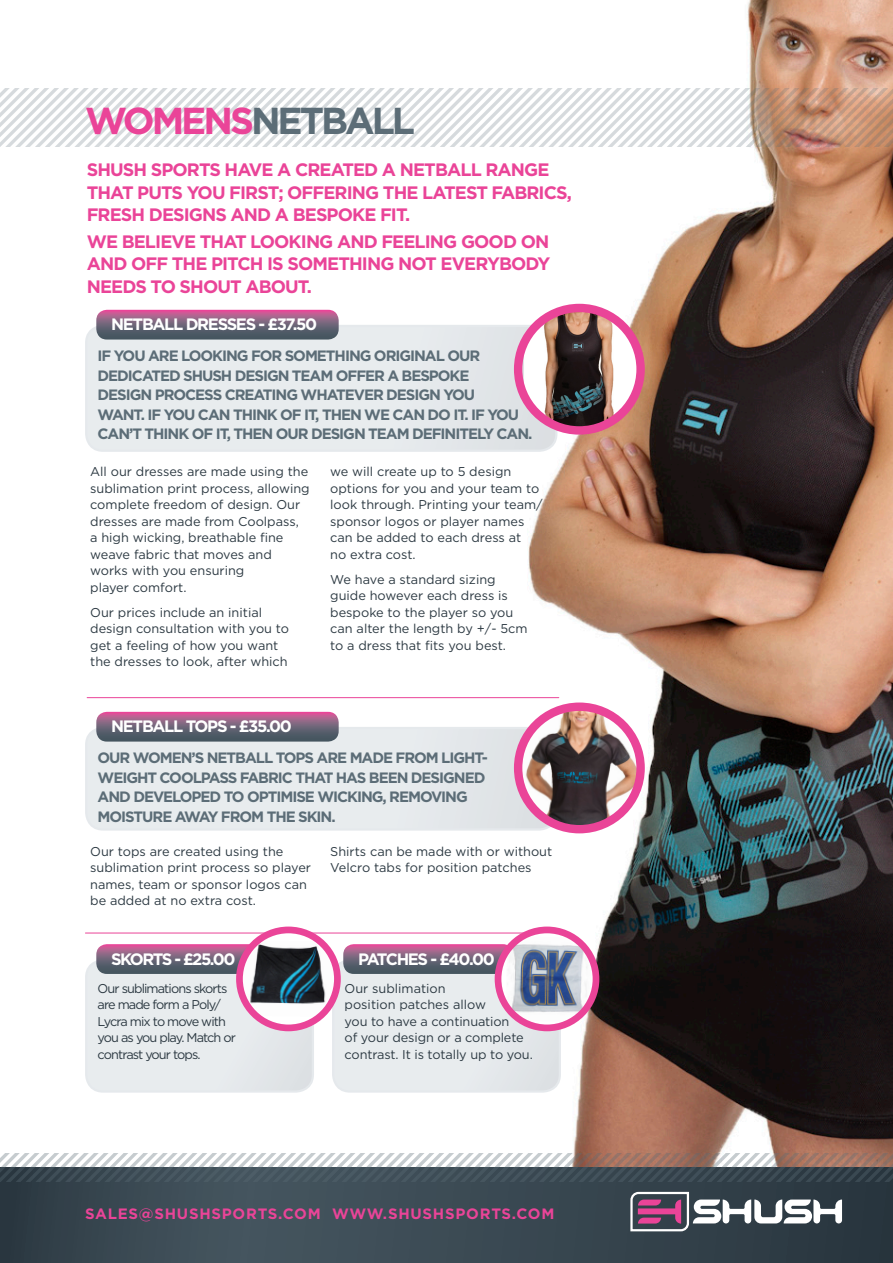
<style>
.page{position:relative;width:893px;height:1263px;background:#fff}
.page>*{position:absolute;margin:0;border:0;box-sizing:border-box;transform-origin:0 0}
.t1{font:700 37.5px "Gotham HTF";letter-spacing:-.08em;color:#5c6d77}
.t2{font:700 18px/22.5px "Gotham HTF";letter-spacing:-.05em;color:#ea4498}
.t3{font:700 16.5px "Gotham HTF";letter-spacing:-.08em;color:#fff}
.t4{font:700 15px/19.5px "Gotham HTF";letter-spacing:-.07em;color:#5c6d77}
.t5{font:700 15px "Gotham HTF";letter-spacing:.05em;color:#ea4498}
.t6{font:12.75px/16.5px "Gotham HTF";color:#2c3942}
.t7{font:12.75px/16.5px "Gotham HTF";letter-spacing:-.07em;color:#2c3942}
.s1{color:#ea4498}
</style>
<div class="page">
<img style="left:514px;top:0;width:379px;height:1154px">
<svg style="left:0;top:89px;width:893px;height:57px"></svg>
<svg style="left:0;top:1181px;width:893px;height:82px;background:#384750"></svg>
<svg style="left:0;top:1154px;width:893px;height:27px"></svg>
<div style="left:86px;top:326px;width:470px;height:125px;background:#e8ecee;border-radius:17px"></div>
<div style="left:85px;top:325px;width:472px;height:127px;border:2px solid #dbe0e5;border-radius:17px"></div>
<svg style="left:96px;top:310px;width:243px;height:30px;background:#7f627d"></svg>
<svg style="left:629px;top:1191px;width:213px;height:41px"></svg>
<div style="left:86px;top:728px;width:470px;height:101px;background:#e8ecee;border-radius:17px"></div>
<div style="left:85px;top:727px;width:472px;height:104px;border:2px solid #dbe0e5;border-radius:17px"></div>
<svg style="left:96px;top:712px;width:243px;height:30px;background:#7f627d"></svg>
<div style="left:86px;top:960px;width:227px;height:131px;background:#e8ecee;border-radius:17px"></div>
<div style="left:85px;top:959px;width:229px;height:134px;border:2px solid #dbe0e5;border-radius:17px"></div>
<svg style="left:96px;top:944px;width:143px;height:30px;background:#7f617c"></svg>
<hr style="left:85px;top:933px;width:472px;height:1px;background:#ea4498">
<hr style="left:87px;top:697px;width:472px;height:1px;background:#ea4498">
<img style="left:518px;top:707px;width:123px;height:122px;border-radius:61px">
<div style="left:514px;top:702px;width:131px;height:131px;border:8px solid #ea4498;border-radius:50%"></div>
<img style="left:524px;top:308px;width:116px;height:122px">
<div style="left:514px;top:304px;width:131px;height:131px;border:8px solid #ea4498;border-radius:50%"></div>
<div style="left:333px;top:960px;width:227px;height:131px;background:#e8ecee;border-radius:17px"></div>
<div style="left:332px;top:959px;width:229px;height:134px;border:2px solid #dbe0e5;border-radius:17px"></div>
<svg style="left:343px;top:944px;width:163px;height:30px;background:#81617d"></svg>
<svg style="left:239px;top:930px;width:98px;height:98px"></svg>
<img style="left:239px;top:940px;width:98px;height:77px">
<div style="left:236px;top:926px;width:105px;height:105px;border:7px solid #ea4498;border-radius:50%"></div>
<svg style="left:498px;top:930px;width:98px;height:98px"></svg>
<img style="left:506px;top:937px;width:85px;height:84px">
<div style="left:495px;top:926px;width:104px;height:105px;border:7px solid #ea4498;border-radius:50%"></div>
<p class="t1" style="left:85px;top:99px;width:331px"><span class="s1">WOMENS</span>NETBALL</p>
<p class="t2" style="left:87px;top:158px;width:487px">SHUSH SPORTS HAVE A CREATED A NETBALL RANGE<br>THAT PUTS YOU FIRST; OFFERING THE LATEST FABRICS,<br>FRESH DESIGNS AND A BESPOKE FIT.</p>
<p class="t2" style="left:87px;top:230px;width:465px;text-align:justify">WE BELIEVE THAT LOOKING AND FEELING GOOD ON AND OFF THE PITCH IS SOMETHING NOT EVERYBODY NEEDS TO SHOUT ABOUT.</p>
<p class="t3" style="left:111px;top:315px;width:208px">NETBALL DRESSES - £37.50</p>
<p class="t4" style="left:98px;top:346px;width:436px">IF YOU ARE LOOKING FOR SOMETHING ORIGINAL OUR DEDICATED SHUSH DESIGN TEAM OFFER A BESPOKE<br>DESIGN PROCESS CREATING WHATEVER DESIGN YOU<br>WANT. IF YOU CAN THINK OF IT, THEN WE CAN DO IT. IF YOU CAN’T THINK OF IT, THEN OUR DESIGN TEAM DEFINITELY CAN.</p>
<p class="t6" style="left:90px;top:463px;width:221px">All our dresses are made using the sublimation print process, allowing complete freedom of design. Our dresses are made from Coolpass,<br>a high wicking, breathable fine weave fabric that moves and works with you ensuring<br>player comfort.</p>
<p class="t6" style="left:90px;top:604px;width:200px">Our prices include an initial design consultation with you to get a feeling of how you want the dresses to look, after which</p>
<p class="t3" style="left:111px;top:717px;width:182px">NETBALL TOPS - £35.00</p>
<p class="t6" style="left:330px;top:463px;width:214px">we will create up to 5 design options for you and your team to look through. Printing your team/ sponsor logos or player names can be added to each dress at<br>no extra cost.</p>
<p class="t6" style="left:330px;top:571px;width:199px">We have a standard sizing guide however each dress is bespoke to the player so you can alter the length by +/- 5cm to a dress that fits you best.</p>
<p class="t4" style="left:98px;top:748px;width:392px">OUR WOMEN’S NETBALL TOPS ARE MADE FROM LIGHT-WEIGHT COOLPASS FABRIC THAT HAS BEEN DESIGNED AND DEVELOPED TO OPTIMISE WICKING, REMOVING MOISTURE AWAY FROM THE SKIN.</p>
<p class="t6" style="left:90px;top:843px;width:222px">Our tops are created using the sublimation print process so player names, team or sponsor logos can be added at no extra cost.</p>
<p class="t6" style="left:330px;top:843px;width:224px">Shirts can be made with or without<br>Velcro tabs for position patches</p>
<p class="t3" style="left:111px;top:949px;width:126px">SKORTS - £25.00</p>
<p class="t7" style="left:98px;top:980px;width:140px">Our sublimations skorts are made form a Poly/<br>Lycra mix to move with you as you play. Match or contrast your tops.</p>
<p class="t3" style="left:358px;top:949px;width:138px">PATCHES - £40.00</p>
<p class="t6" style="left:345px;top:980px;width:190px">Our sublimation<br>position patches allow<br>you to have a continuation<br>of your design or a complete contrast. It is totally up to you.</p>
<p class="t5" style="left:85px;top:1205px;width:471px">SALES@SHUSHSPORTS.COM WWW.SHUSHSPORTS.COM</p>
</div>
